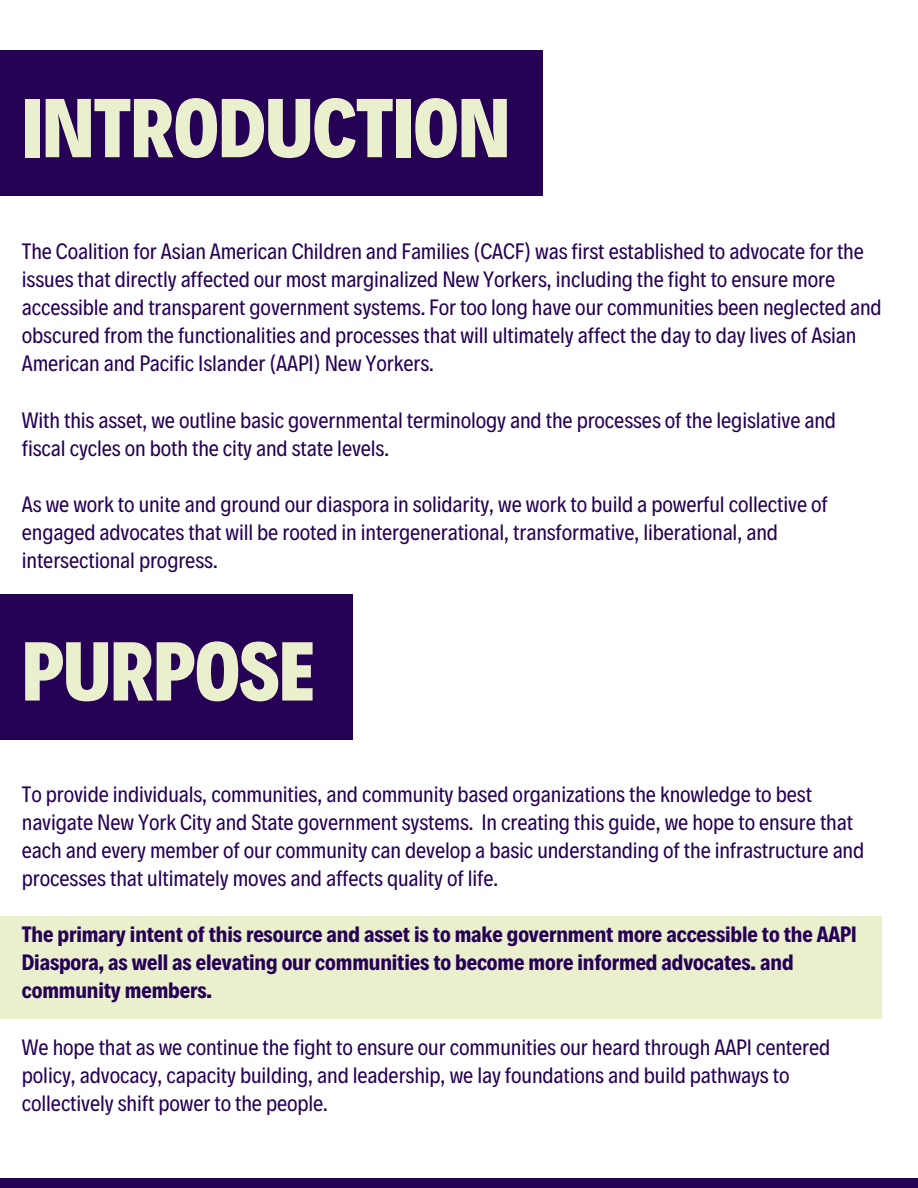
<style>
.page{position:relative;width:918px;height:1188px;background:#fff}
.page>*{position:absolute;margin:0;border:0;box-sizing:border-box;transform-origin:0 0}
.t1{font:800 84.45px "Decalotype";letter-spacing:-.005em;color:#eaf0ce}
.t2{font:22.5px/28.2px "Decalotype";letter-spacing:-.005em;color:#250054}
.t3{font:700 22.5px/28.2px "Decalotype";letter-spacing:-.005em;color:#250054}
</style>
<div class="page">
<div style="left:0;top:51px;width:543px;height:145px;background:#250054"></div>
<div style="left:0;top:1178px;width:918px;height:10px;background:#250054"></div>
<div style="left:0;top:594px;width:352px;height:146px;background:#250054"></div>
<div style="left:0;top:916px;width:882px;height:103px;background:#eaf0ce"></div>
<p class="t1" style="left:22px;top:72px;width:490px">INTRODUCTION</p>
<p class="t2" style="left:22px;top:236px;width:861px">The Coalition for Asian American Children and Families (CACF) was first established to advocate for the issues that directly affected our most marginalized New Yorkers, including the fight to ensure more accessible and transparent government systems. For too long have our communities been neglected and obscured from the functionalities and processes that will ultimately affect the day to day lives of Asian American and Pacific Islander (AAPI) New Yorkers.</p>
<p class="t2" style="left:22px;top:404px;width:816px">With this asset, we outline basic governmental terminology and the processes of the legislative and fiscal cycles on both the city and state levels.</p>
<p class="t2" style="left:22px;top:489px;width:808px">As we work to unite and ground our diaspora in solidarity, we work to build a powerful collective of engaged advocates that will be rooted in intergenerational, transformative, liberational, and intersectional progress.</p>
<p class="t1" style="left:22px;top:615px;width:295px">PURPOSE</p>
<p class="t2" style="left:22px;top:778px;width:844px">To provide individuals, communities, and community based organizations the knowledge to best navigate New York City and State government systems. In creating this guide, we hope to ensure that each and every member of our community can develop a basic understanding of the infrastructure and processes that ultimately moves and affects quality of life.</p>
<p class="t3" style="left:22px;top:919px;width:836px">The primary intent of this resource and asset is to make government more accessible to the AAPI<br>Diaspora, as well as elevating our communities to become more informed advocates. and community members.</p>
<p class="t2" style="left:22px;top:1031px;width:810px">We hope that as we continue the fight to ensure our communities our heard through AAPI centered policy, advocacy, capacity building, and leadership, we lay foundations and build pathways to collectively shift power to the people.</p>
</div>
